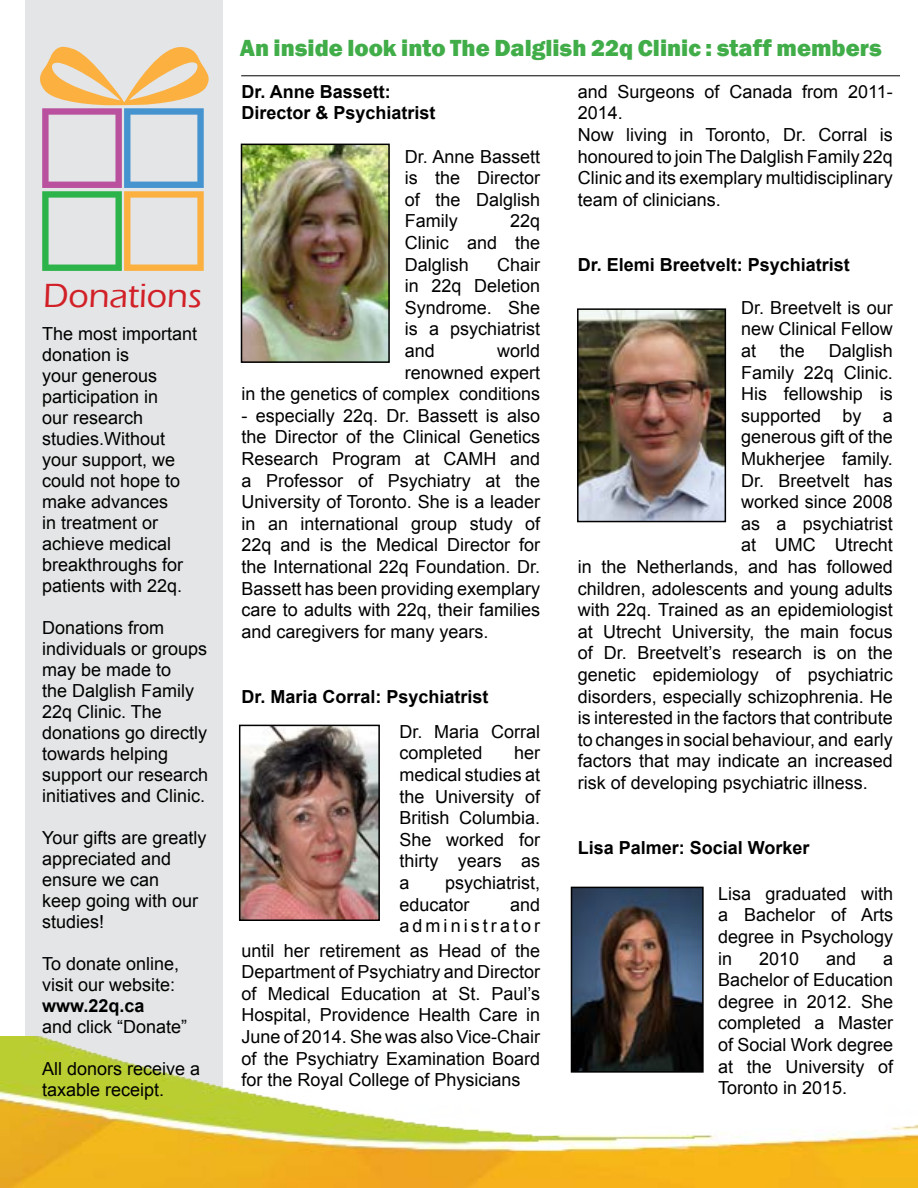
<style>
.page{position:relative;width:918px;height:1188px;background:#fff}
.page>*{position:absolute;margin:0;border:0;box-sizing:border-box;transform-origin:0 0}
.t1{font:500 34.5px "Eras ITC";color:#d12027}
.t2{font:800 24px "Franklin Gothic";color:#41ad49}
.t3{font:18px/21.6px "Arial";color:#000;text-align:justify}
.t4{font:700 18px/21.6px "Arial";color:#000}
.t5{font:18px/21.6px "Arial";letter-spacing:.17em;color:#000;text-align:right}
</style>
<div class="page">
<div style="left:26px;top:0;width:197px;height:1162px;background:#e4e5e6"></div>
<hr style="left:241px;top:76px;width:659px;height:1px;background:#000">
<img style="left:244px;top:147px;width:143px;height:213px">
<div style="left:241px;top:144px;width:149px;height:219px;border:2px solid #000"></div>
<img style="left:580px;top:311px;width:143px;height:208px">
<div style="left:577px;top:308px;width:149px;height:214px;border:2px solid #000"></div>
<img style="left:574px;top:890px;width:127px;height:147px">
<div style="left:571px;top:887px;width:133px;height:186px;border:2px solid #000"></div>
<svg style="left:40px;top:46px;width:169px;height:225px"></svg>
<img style="left:242px;top:728px;width:135px;height:190px">
<div style="left:239px;top:725px;width:141px;height:196px;border:2px solid #000"></div>
<img style="left:0;top:1037px;width:918px;height:151px">
<h1 class="t1" style="left:43px;top:277px;width:160px">Donations</h1>
<p class="t3" style="left:42px;top:323px;width:157px;line-height:21px;text-align:left">The most important donation is<br>your generous participation in<br>our research studies.Without your support, we could not hope to make advances<br>in treatment or achieve medical breakthroughs for patients with 22q.</p>
<p class="t3" style="left:42px;top:617px;width:168px;line-height:21px;text-align:left">Donations from individuals or groups may be made to<br>the Dalglish Family<br>22q Clinic. The donations go directly towards helping support our research initiatives and Clinic.</p>
<p class="t3" style="left:42px;top:827px;width:166px;line-height:21px;text-align:left">Your gifts are greatly appreciated and ensure we can<br>keep going with our studies!</p>
<p class="t3" style="left:42px;top:953px;width:139px;line-height:21px">To donate online, visit our website:</p>
<p class="t4" style="left:42px;top:995px;width:104px">www.22q.ca</p>
<p class="t3" style="left:42px;top:1016px;width:147px">and click “Donate”</p>
<p class="t3" style="left:42px;top:1058px;width:160px;line-height:21px">All donors receive a taxable receipt.</p>
<h2 class="t2" style="left:240px;top:33px;width:644px">An inside look into The Dalglish 22q Clinic : staff members</h2>
<p class="t4" style="left:242px;top:81px;width:196px">Dr. Anne Bassett:<br>Director &amp; Psychiatrist</p>
<p class="t3" style="left:405px;top:146px;width:137px">Dr. Anne Bassett is the Director of the Dalglish Family</p>
<p class="t3" style="left:578px;top:81px;width:316px;text-align:left">and Surgeons of Canada from 2011-<br>2014.<br>Now living in Toronto, Dr. Corral is honoured to join The Dalglish Family 22q<br>Clinic and its exemplary multidisciplinary team of clinicians.</p>
<p class="t3" style="left:405px;top:210px;width:137px;text-indent:105px">22q Clinic and the Dalglish</p>
<p class="t3" style="left:405px;top:254px;width:137px;text-indent:92px">Chair in 22q Deletion Syndrome. She is a psychiatrist and</p>
<p class="t4" style="left:578px;top:254px;width:274px">Dr. Elemi Breetvelt: Psychiatrist</p>
<p class="t3" style="left:741px;top:297px;width:153px">Dr. Breetvelt is our new Clinical Fellow at</p>
<p class="t3" style="left:780px;top:340px;width:27px">the</p>
<p class="t3" style="left:829px;top:340px;width:66px">Dalglish</p>
<p class="t3" style="left:741px;top:362px;width:153px">Family 22q Clinic.</p>
<p class="t3" style="left:741px;top:383px;width:153px">His fellowship is</p>
<p class="t3" style="left:741px;top:405px;width:153px">supported by a</p>
<p class="t3" style="left:741px;top:426px;width:153px">generous gift of the</p>
<p class="t3" style="left:741px;top:448px;width:153px">Mukherjee family.</p>
<p class="t3" style="left:741px;top:470px;width:153px">Dr. Breetvelt has</p>
<p class="t3" style="left:741px;top:491px;width:153px">worked since 2008</p>
<p class="t3" style="left:741px;top:513px;width:153px">as a psychiatrist</p>
<p class="t3" style="left:741px;top:534px;width:153px">at UMC Utrecht</p>
<p class="t3" style="left:578px;top:556px;width:316px">in the Netherlands, and has followed</p>
<p class="t3" style="left:578px;top:578px;width:316px">children, adolescents and young adults</p>
<p class="t3" style="left:578px;top:599px;width:316px">with 22q. Trained as an epidemiologist</p>
<p class="t3" style="left:578px;top:621px;width:316px">at Utrecht University, the main focus</p>
<p class="t3" style="left:578px;top:642px;width:317px">of Dr. Breetvelt’s research is on the</p>
<p class="t3" style="left:578px;top:664px;width:316px">genetic epidemiology of psychiatric</p>
<p class="t3" style="left:578px;top:686px;width:316px">disorders, especially schizophrenia. He</p>
<p class="t3" style="left:578px;top:707px;width:316px">is interested in the factors that contribute</p>
<p class="t3" style="left:578px;top:729px;width:316px">to changes in social behaviour, and early</p>
<p class="t3" style="left:578px;top:750px;width:316px">factors that may indicate an increased</p>
<p class="t3" style="left:578px;top:772px;width:292px">risk of developing psychiatric illness.</p>
<p class="t3" style="left:242px;top:340px;width:300px;text-align:right">world<br>renowned expert<br>in the genetics of complex conditions</p>
<p class="t3" style="left:242px;top:405px;width:300px">- especially 22q. Dr. Bassett is also the Director of the Clinical Genetics Research Program at CAMH and a Professor of Psychiatry at the University of Toronto. She is a leader in an international group study of 22q and is the Medical Director for the International 22q Foundation. Dr.<br>Bassett has been providing exemplary care to adults with 22q, their families and caregivers for many years.</p>
<p class="t4" style="left:242px;top:686px;width:249px">Dr. Maria Corral: Psychiatrist</p>
<p class="t3" style="left:399px;top:721px;width:142px">Dr. Maria Corral completed</p>
<p class="t3" style="left:399px;top:742px;width:142px;text-indent:115px">her medical studies at the University of British Columbia.<br>She worked for thirty years as a</p>
<p class="t4" style="left:578px;top:837px;width:233px">Lisa Palmer: Social Worker</p>
<p class="t3" style="left:399px;top:872px;width:142px;text-indent:46px">psychiatrist, educator</p>
<p class="t3" style="left:718px;top:883px;width:176px">Lisa graduated with a Bachelor of Arts degree in Psychology in</p>
<p class="t5" style="left:399px;top:894px;width:142px">and administrator</p>
<p class="t3" style="left:241px;top:940px;width:300px">until her retirement as Head of the Department of Psychiatry and Director of Medical Education at St. Paul’s Hospital, Providence Health Care in June of 2014. She was also Vice-Chair of the Psychiatry Examination Board for the Royal College of Physicians</p>
<p class="t3" style="left:759px;top:948px;width:42px">2010</p>
<p class="t3" style="left:826px;top:948px;width:32px">and</p>
<p class="t3" style="left:718px;top:948px;width:176px;text-indent:165px">a Bachelor of Education degree in 2012. She completed a Master of Social Work degree at the University of Toronto in 2015.</p>
</div>
